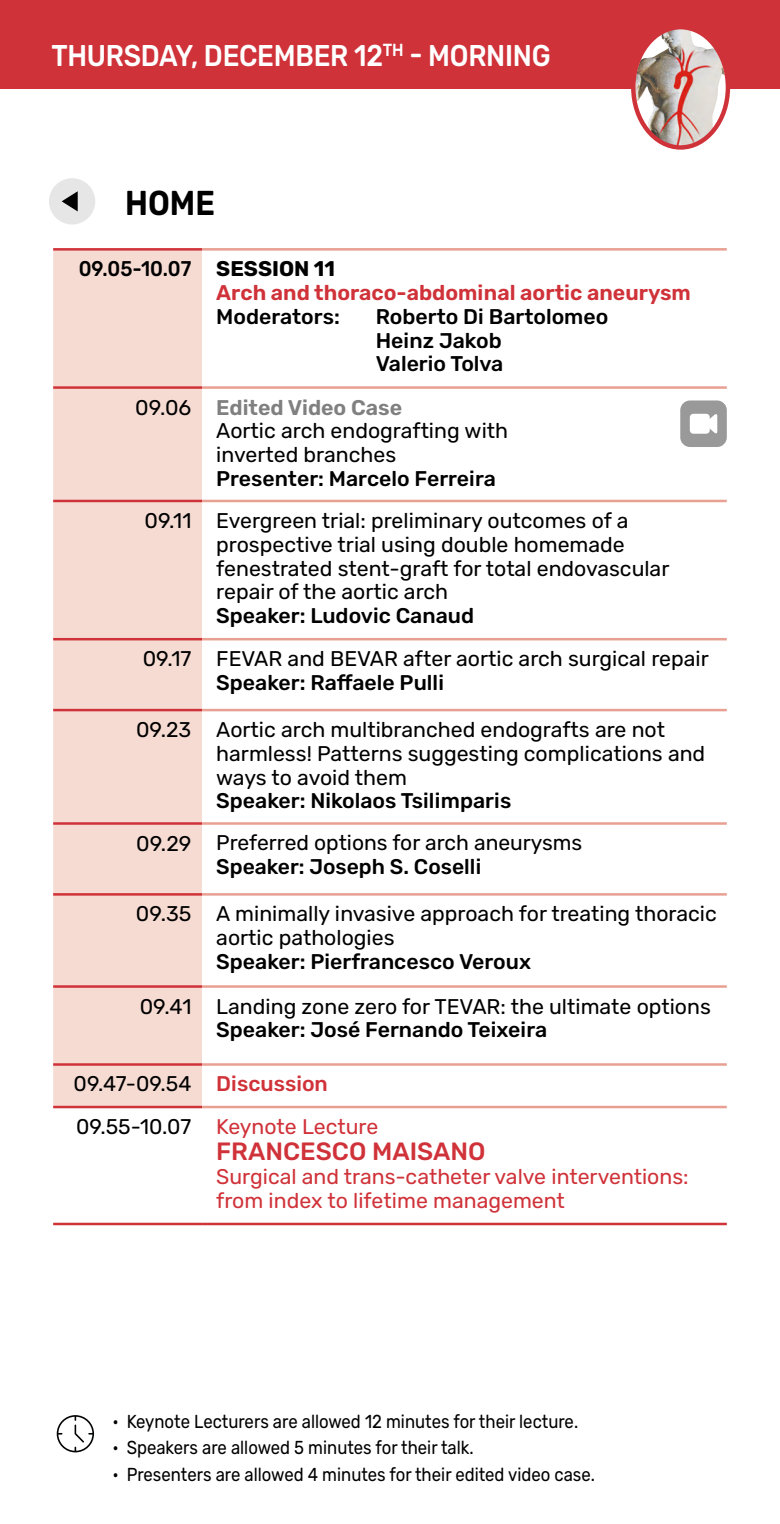
<style>
.page{position:relative;width:780px;height:1524px;background:#fff}
.page>*{position:absolute;margin:0;border:0;box-sizing:border-box;transform-origin:0 0}
.t1{font:600 34.5px "Rubik";color:#000;scale:.9 1}
.t2{font:500 30px "Rubik";letter-spacing:-.01em;color:#fff;scale:.9 1}
.t3{font:500 25px "Rubik";color:#d03239}
.t4{font:21.25px/23.8px "Rubik";color:#000}
.t5{font:500 21.25px/23.8px "Rubik";color:#000}
.t6{font:21.25px/23.8px "Rubik";color:#d03239}
.t7{font:600 21.25px/23.8px "Rubik";color:#d03239}
.t8{font:18.75px "Rubik";color:#000;scale:.89 1}
.s1{font-weight:500;color:#000}
.s2{font-weight:700;color:#000}
.s3{font-weight:600;color:#808080}
.s4{font-weight:500;color:#d03239}
.s5{color:#d03239}
</style>
<div class="page">
<svg style="left:57px;top:1415px;width:37px;height:37px"></svg>
<div style="left:49px;top:178px;width:46px;height:46px;background:#e6e6e6;border-radius:50%"></div>
<svg style="left:62px;top:191px;width:16px;height:20px"></svg>
<div style="left:0;top:0;width:780px;height:88px;background:#d03239"></div>
<img style="left:633px;top:30px;width:91px;height:115px">
<div style="left:631px;top:25px;width:99px;height:125px;border:4px solid #d03239;border-radius:50%"></div>
<div style="left:53px;top:251px;width:149px;height:855px;background:#f6dbd3"></div>
<svg style="left:202px;top:400px;width:524px;height:709px"></svg>
<hr style="left:53px;top:1106px;width:149px;height:2px;background:#d03239">
<hr style="left:202px;top:1106px;width:524px;height:2px;background:#e8a092">
<hr style="left:53px;top:985px;width:149px;height:3px;background:#d03239">
<hr style="left:53px;top:1063px;width:149px;height:2px;background:#d03239">
<hr style="left:202px;top:985px;width:524px;height:3px;background:#e8a092">
<hr style="left:202px;top:1063px;width:524px;height:2px;background:#e8a092">
<hr style="left:53px;top:822px;width:149px;height:3px;background:#d03239">
<hr style="left:53px;top:893px;width:149px;height:2px;background:#d03239">
<hr style="left:202px;top:822px;width:524px;height:3px;background:#e8a092">
<hr style="left:202px;top:893px;width:524px;height:2px;background:#e8a092">
<hr style="left:53px;top:638px;width:149px;height:2px;background:#d03239">
<hr style="left:53px;top:709px;width:149px;height:2px;background:#d03239">
<hr style="left:202px;top:638px;width:524px;height:2px;background:#e8a092">
<hr style="left:202px;top:709px;width:524px;height:2px;background:#e8a092">
<hr style="left:53px;top:500px;width:149px;height:2px;background:#d03239">
<hr style="left:202px;top:500px;width:524px;height:2px;background:#e8a092">
<hr style="left:53px;top:248px;width:149px;height:3px;background:#d03239">
<hr style="left:53px;top:386px;width:149px;height:3px;background:#d03239">
<hr style="left:202px;top:248px;width:524px;height:3px;background:#e8a092">
<hr style="left:202px;top:386px;width:524px;height:3px;background:#e8a092">
<hr style="left:53px;top:1222px;width:149px;height:3px;background:#d03239">
<hr style="left:202px;top:1222px;width:524px;height:3px;background:#d03239">
<div style="left:680px;top:400px;width:46px;height:47px;background:#999;border-radius:10px"></div>
<div style="left:689px;top:414px;width:20px;height:20px;background:#fff;border-radius:4px"></div>
<svg style="left:705px;top:413px;width:12px;height:21px"></svg>
<h2 class="t2" style="left:51px;top:39px;width:556px">THURSDAY, DECEMBER 12<sup>TH</sup> - MORNING</h2>
<h1 class="t1" style="left:125px;top:183px;width:101px">HOME</h1>
<p class="t7" style="left:216px;top:258px;width:476px;text-indent:-138px"><span class="s1">09.05-10.07</span> <span class="s2">SESSION 11<br></span>Arch and thoraco-abdominal aortic aneurysm</p>
<p class="t5" style="left:216px;top:305px;width:125px">Moderators:</p>
<p class="t5" style="left:376px;top:305px;width:234px">Roberto Di Bartolomeo<br>Heinz Jakob<br>Valerio Tolva</p>
<p class="t4" style="left:216px;top:396px;width:293px;text-indent:-81px">09.06 <span class="s3">Edited Video Case<br></span>Aortic arch endografting with inverted branches</p>
<p class="t5" style="left:216px;top:467px;width:281px">Presenter: Marcelo Ferreira</p>
<p class="t4" style="left:216px;top:509px;width:454px;text-indent:-72px">09.11 Evergreen trial: preliminary outcomes of a prospective trial using double homemade fenestrated stent-graft for total endovascular repair of the aortic arch</p>
<p class="t5" style="left:216px;top:604px;width:259px">Speaker: Ludovic Canaud</p>
<p class="t4" style="left:143px;top:647px;width:567px">09.17 FEVAR and BEVAR after aortic arch surgical repair</p>
<p class="t5" style="left:216px;top:671px;width:229px">Speaker: Raffaele Pulli</p>
<p class="t4" style="left:216px;top:718px;width:490px;text-indent:-80px">09.23 Aortic arch multibranched endografts are not harmless! Patterns suggesting complications and ways to avoid them</p>
<p class="t5" style="left:216px;top:790px;width:296px">Speaker: Nikolaos Tsilimparis</p>
<p class="t4" style="left:136px;top:832px;width:447px">09.29 Preferred options for arch aneurysms</p>
<p class="t5" style="left:216px;top:855px;width:266px">Speaker: Joseph S. Coselli</p>
<p class="t4" style="left:216px;top:902px;width:502px;text-indent:-80px">09.35 A minimally invasive approach for treating thoracic aortic pathologies</p>
<p class="t5" style="left:216px;top:950px;width:316px">Speaker: Pierfrancesco Veroux</p>
<p class="t4" style="left:140px;top:995px;width:572px">09.41 Landing zone zero for TEVAR: the ultimate options</p>
<p class="t5" style="left:216px;top:1018px;width:332px">Speaker: José Fernando Teixeira</p>
<p class="t4" style="left:74px;top:1063px;width:306px;line-height:42.5px">09.47-09.54 <span class="s4">Discussion<br></span>09.55-10.07 <span class="s5">Keynote Lecture</span></p>
<p class="t3" style="left:216px;top:1137px;width:270px">FRANCESCO MAISANO</p>
<p class="t6" style="left:216px;top:1165px;width:474px">Surgical and trans-catheter valve interventions: from index to lifetime management</p>
<p class="t8" style="left:112px;top:1411px;width:524px">• Keynote Lecturers are allowed 12 minutes for their lecture.</p>
<p class="t8" style="left:112px;top:1437px;width:407px">• Speakers are allowed 5 minutes for their talk.</p>
<p class="t8" style="left:112px;top:1463px;width:543px">• Presenters are allowed 4 minutes for their edited video case.</p>
</div>
